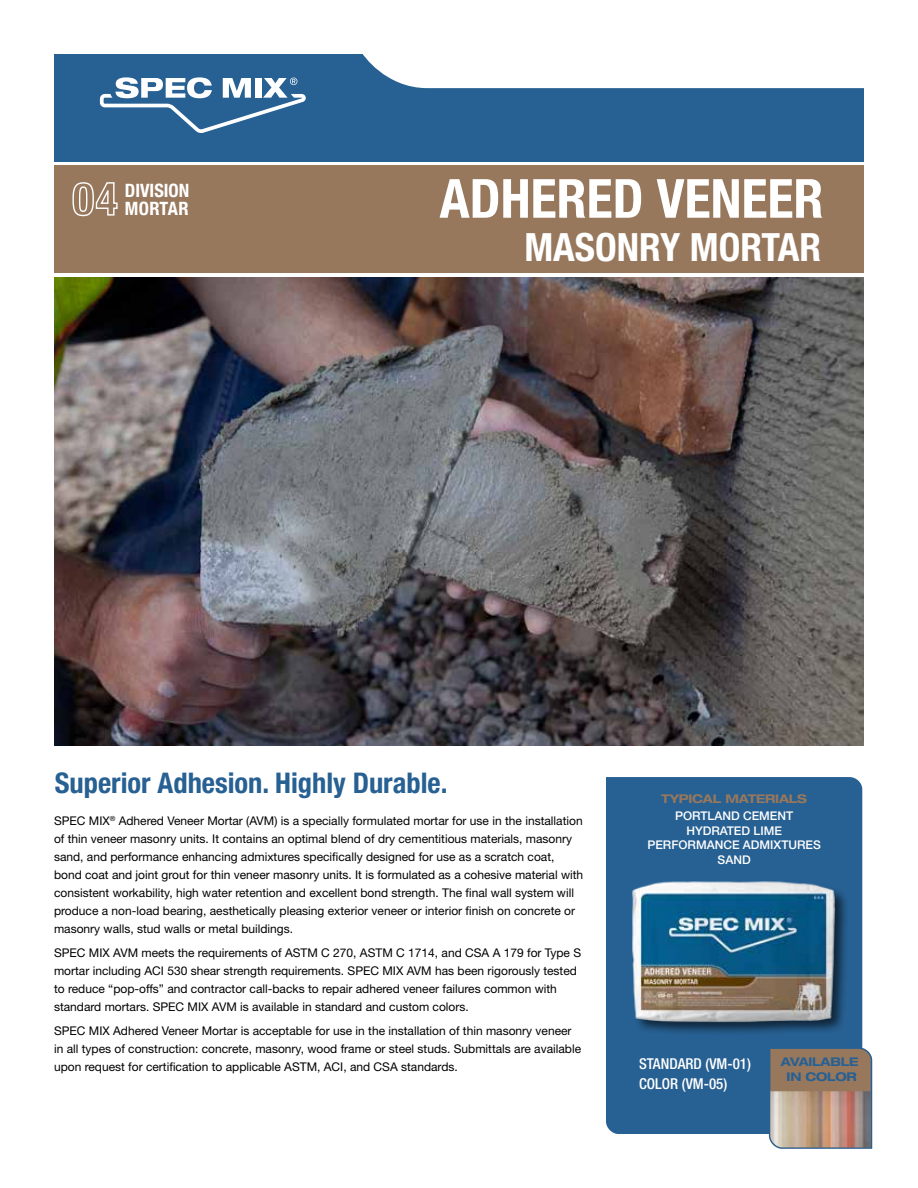
<style>
.page{position:relative;width:918px;height:1188px;background:#fff}
.page>*{position:absolute;margin:0;border:0;box-sizing:border-box;transform-origin:0 0}
.t1{font:700 condensed 54px "Helvetica Neue";color:#fff}
.t2{font:700 condensed 39px "Helvetica Neue";color:#fff}
.t3{font:700 condensed 28.5px "Helvetica Neue";color:#276092}
.t4{font:700 condensed 18.3px/18.3px "Helvetica 77";color:#fff}
.t5{font:500 condensed 15px/19.5px "Helvetica Neue";color:#fff}
.t6{font:12px/18px "Helvetica Neue";color:#000}
.t7{font:500 12px/14.4px "Helvetica Neue";color:#fff;text-align:center}
.t8{font:700 expanded 12px/14.7px "Helvetica Neue LT Std";letter-spacing:-.02em;color:#276092;text-align:center}
.t9{font:700 expanded 12px "Helvetica Neue LT Std";letter-spacing:-.02em;color:#97785d}
</style>
<div class="page">
<div style="left:54px;top:165px;width:810px;height:108px;background:#97785d"></div>
<svg style="left:54px;top:54px;width:810px;height:108px;fill:#276092"></svg>
<svg style="left:100px;top:77px;width:206px;height:56px"></svg>
<img style="left:54px;top:278px;width:810px;height:468px">
<div style="left:606px;top:777px;width:256px;height:357px;background:#276092"></div>
<img style="left:617px;top:878px;width:232px;height:155px">
<svg style="left:768px;top:1047px;width:105px;height:102px;background:#8c7969"></svg>
<img style="left:770px;top:1091px;width:101px;height:56px">
<svg style="left:72px;top:182px;width:46px;height:35px"></svg>
<h3 class="t4" style="left:125px;top:181px;width:66px">DIVISION<br>MORTAR</h3>
<h1 class="t1" style="left:440px;top:166px;width:385px">ADHERED VENEER</h1>
<h2 class="t2" style="left:524px;top:224px;width:298px">MASONRY MORTAR</h2>
<h3 class="t3" style="left:55px;top:766px;width:394px">Superior Adhesion. Highly Durable.</h3>
<p class="t6" style="left:54px;top:811px;width:531px">SPEC MIX<sup>®</sup> Adhered Veneer Mortar (AVM) is a specially formulated mortar for use in the installation of thin veneer masonry units. It contains an optimal blend of dry cementitious materials, masonry sand, and performance enhancing admixtures specifically designed for use as a scratch coat, bond coat and joint grout for thin veneer masonry units. It is formulated as a cohesive material with consistent workability, high water retention and excellent bond strength. The final wall system will produce a non-load bearing, aesthetically pleasing exterior veneer or interior finish on concrete or masonry walls, stud walls or metal buildings.</p>
<p class="t6" style="left:54px;top:943px;width:529px">SPEC MIX AVM meets the requirements of ASTM C 270, ASTM C 1714, and CSA A 179 for Type S mortar including ACI 530 shear strength requirements. SPEC MIX AVM has been rigorously tested to reduce “pop-offs” and contractor call-backs to repair adhered veneer failures common with standard mortars. SPEC MIX AVM is available in standard and custom colors.</p>
<p class="t6" style="left:54px;top:1021px;width:529px">SPEC MIX Adhered Veneer Mortar is acceptable for use in the installation of thin masonry veneer in all types of construction: concrete, masonry, wood frame or steel studs. Submittals are available upon request for certification to applicable ASTM, ACI, and CSA standards.</p>
<p class="t9" style="left:661px;top:791px;width:147px">TYPICAL MATERIALS</p>
<p class="t7" style="left:647px;top:809px;width:175px">PORTLAND CEMENT<br>HYDRATED LIME<br>PERFORMANCE ADMIXTURES<br>SAND</p>
<p class="t5" style="left:639px;top:1054px;width:113px">STANDARD (VM-01)<br>COLOR (VM-05)</p>
<p class="t8" style="left:781px;top:1054px;width:79px">AVAILABLE<br>IN COLOR</p>
</div>
